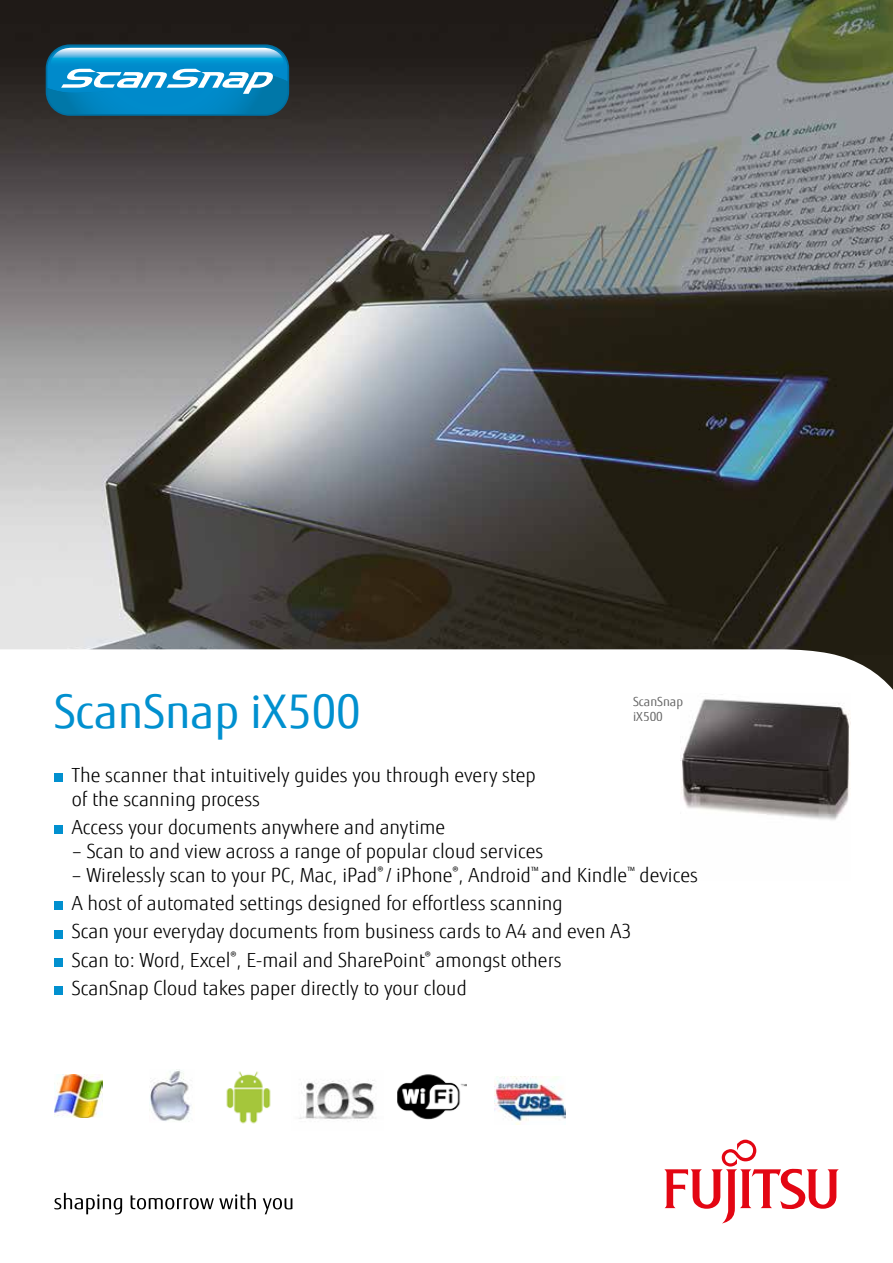
<style>
.page{position:relative;width:893px;height:1263px;background:#fff}
.page>*{position:absolute;margin:0;border:0;box-sizing:border-box;transform-origin:0 0}
.t1{font:46.5px "Fujitsu Sans";color:#0190cf}
.t2{font:300 19.5px/28.2px "Fujitsu Sans";color:#000}
.t3{font:12.6px "Fujitsu Sans";color:#000}
</style>
<div class="page">
<img style="left:0;top:0;width:893px;height:690px">
<img style="left:681px;top:699px;width:170px;height:121px">
<svg style="left:54px;top:1193px;width:68px;height:21px"></svg>
<svg style="left:131px;top:1193px;width:125px;height:16px"></svg>
<svg style="left:263px;top:1198px;width:29px;height:16px"></svg>
<svg style="left:664px;top:1139px;width:175px;height:84px"></svg>
<div style="left:46px;top:44px;width:243px;height:72px;background:#006fa1;border-radius:24px"></div>
<svg style="left:47px;top:46px;width:240px;height:68px;background:#349ecd"></svg>
<img style="left:299px;top:1080px;width:77px;height:41px">
<img style="left:150px;top:1070px;width:41px;height:51px">
<img style="left:226px;top:1071px;width:45px;height:53px">
<img style="left:54px;top:1074px;width:49px;height:43px">
<img style="left:494px;top:1077px;width:71px;height:47px">
<img style="left:397px;top:1074px;width:69px;height:45px">
<div style="left:54px;top:773px;width:9px;height:9px;background:#0190cf"></div>
<div style="left:54px;top:825px;width:9px;height:9px;background:#0190cf"></div>
<div style="left:54px;top:902px;width:9px;height:8px;background:#0190cf"></div>
<div style="left:54px;top:930px;width:9px;height:8px;background:#0190cf"></div>
<div style="left:54px;top:958px;width:9px;height:9px;background:#0190cf"></div>
<div style="left:54px;top:986px;width:9px;height:9px;background:#0190cf"></div>
<h1 class="t1" style="left:54px;top:684px;width:308px">ScanSnap iX500</h1>
<p class="t3" style="left:633px;top:694px;width:51px">ScanSnap</p>
<p class="t3" style="left:633px;top:708px;width:31px">iX500</p>
<p class="t2" style="left:72px;top:763px;width:465px;line-height:24px">The scanner that intuitively guides you through every step of the scanning process</p>
<p class="t2" style="left:72px;top:813px;width:375px">Access your documents anywhere and anytime</p>
<p class="t2" style="left:72px;top:837px;width:473px">– Scan to and view across a range of popular cloud services</p>
<p class="t2" style="left:71px;top:861px;width:628px">– Wirelessly scan to your PC, Mac, iPad<sup>®</sup> / iPhone<sup>®</sup>, Android<sup>™</sup> and Kindle<sup>™</sup> devices A host of automated settings designed for effortless scanning<br>Scan your everyday documents from business cards to A4 and even A3<br>Scan to: Word, Excel<sup>®</sup>, E-mail and SharePoint<sup>®</sup> amongst others<br>ScanSnap Cloud takes paper directly to your cloud</p>
</div>
